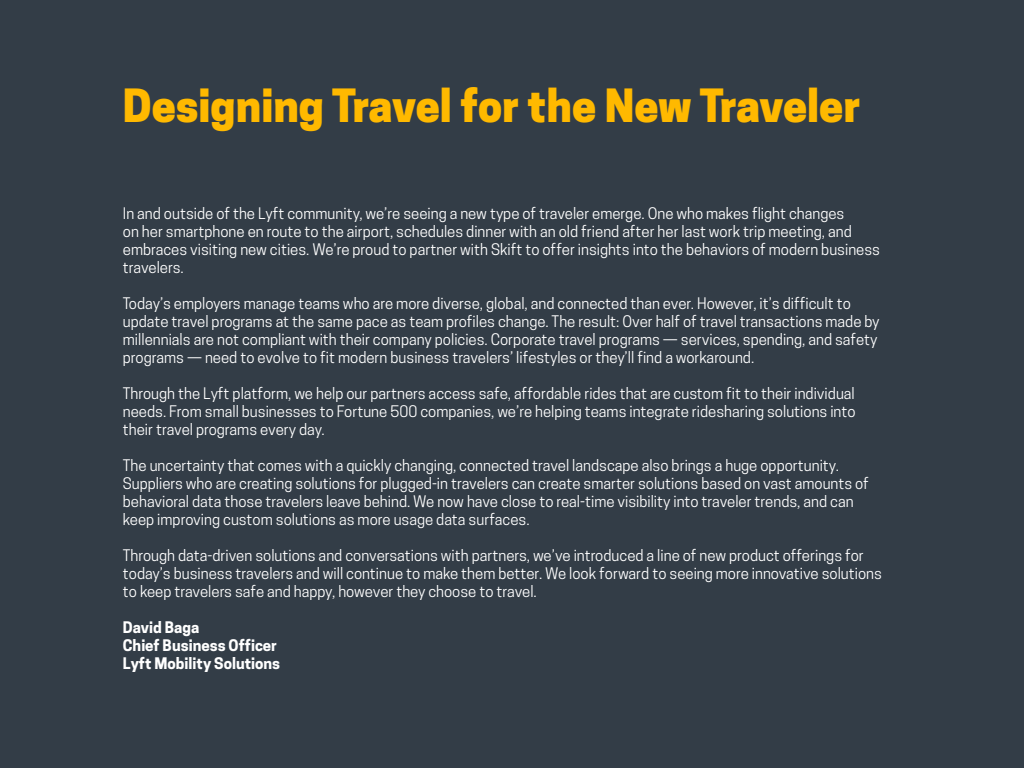
<style>
.page{position:relative;width:1024px;height:768px;background:#333d47}
.page>*{position:absolute;margin:0;border:0;box-sizing:border-box;transform-origin:0 0}
.t1{font:800 43px "Cooper Hewitt";color:#ffb900}
.t2{font:15px/18px "Cooper Hewitt";color:#fff}
.t3{font:700 15px/18px "Cooper Hewitt";color:#fff}
</style>
<div class="page">
<h1 class="t1" style="left:123px;top:81px;width:739px">Designing Travel for the New Traveler</h1>
<p class="t2" style="left:123px;top:205px;width:759px">In and outside of the Lyft community, we’re seeing a new type of traveler emerge. One who makes flight changes<br>on her smartphone en route to the airport, schedules dinner with an old friend after her last work trip meeting, and embraces visiting new cities. We’re proud to partner with Skift to offer insights into the behaviors of modern business travelers.</p>
<p class="t2" style="left:123px;top:295px;width:758px">Today’s employers manage teams who are more diverse, global, and connected than ever. However, it’s difficult to update travel programs at the same pace as team profiles change. The result: Over half of travel transactions made by millennials are not compliant with their company policies. Corporate travel programs — services, spending, and safety programs — need to evolve to fit modern business travelers’ lifestyles or they’ll find a workaround.</p>
<p class="t2" style="left:123px;top:385px;width:734px;text-align:justify">Through the Lyft platform, we help our partners access safe, affordable rides that are custom fit to their individual needs. From small businesses to Fortune 500 companies, we’re helping teams integrate ridesharing solutions into their travel programs every day.</p>
<p class="t2" style="left:123px;top:457px;width:747px">The uncertainty that comes with a quickly changing, connected travel landscape also brings a huge opportunity.<br>Suppliers who are creating solutions for plugged-in travelers can create smarter solutions based on vast amounts of behavioral data those travelers leave behind. We now have close to real-time visibility into traveler trends, and can keep improving custom solutions as more usage data surfaces.</p>
<p class="t2" style="left:123px;top:547px;width:761px">Through data-driven solutions and conversations with partners, we’ve introduced a line of new product offerings for today’s business travelers and will continue to make them better. We look forward to seeing more innovative solutions to keep travelers safe and happy, however they choose to travel.</p>
<p class="t3" style="left:123px;top:619px;width:159px">David Baga<br>Chief Business Officer<br>Lyft Mobility Solutions</p>
</div>
